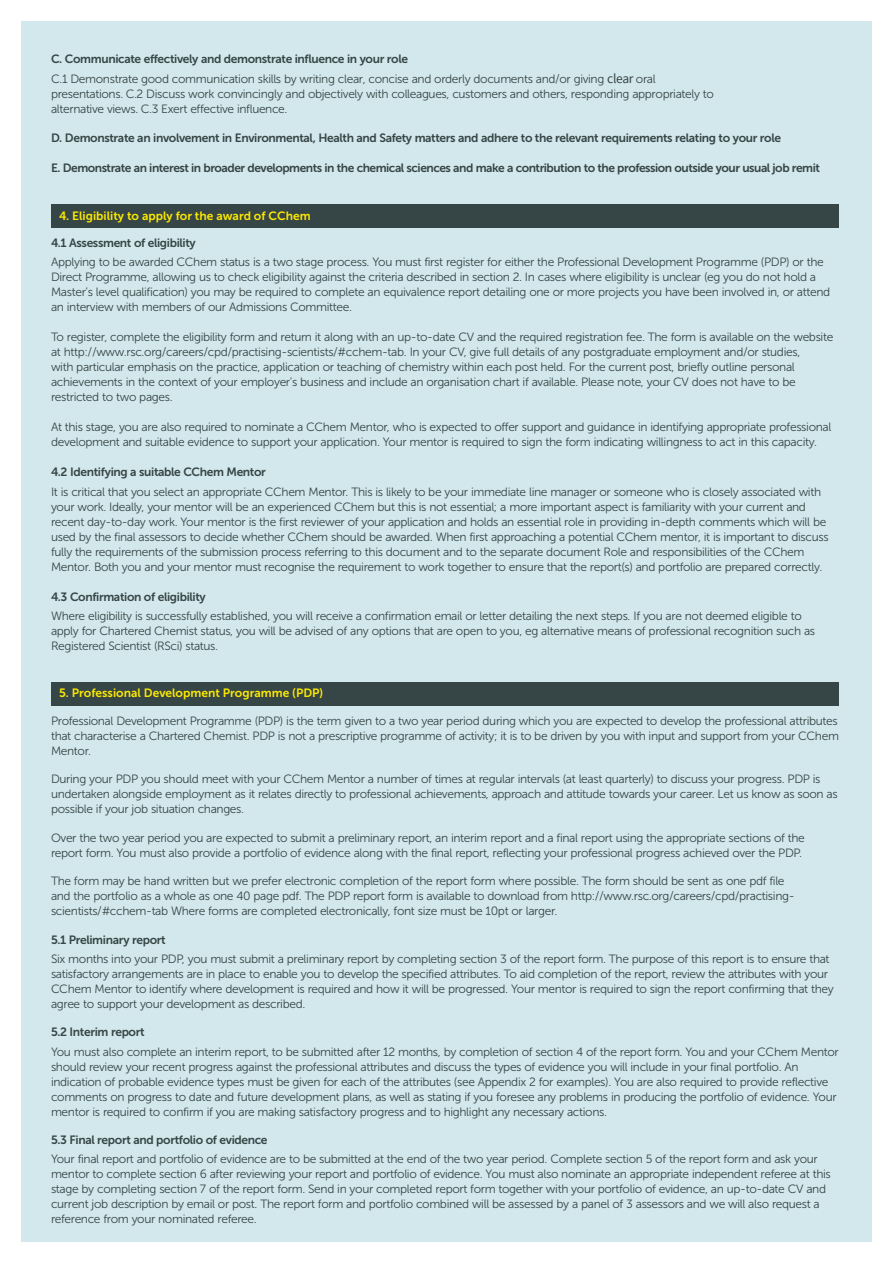
<style>
.page{position:relative;width:893px;height:1263px;background:#fff}
.page>*{position:absolute;margin:0;border:0;box-sizing:border-box;transform-origin:0 0}
.t1{font:12px/15px "Museo Sans 300";letter-spacing:-.03em;color:#364546}
.t2{font:12px "Museo Sans 700";letter-spacing:-.03em;color:#364546}
.t3{font:12px "Museo Sans 700";color:#fcea00}
.s1{font-family:"Source Sans Pro";font-size:13.5px}
</style>
<div class="page">
<div style="left:21px;top:21px;width:851px;height:1221px;background:#d3e8ec"></div>
<div style="left:51px;top:204px;width:787px;height:24px;background:#364546"></div>
<div style="left:51px;top:682px;width:787px;height:23px;background:#364546"></div>
<p class="t2" style="left:51px;top:52px;width:359px">C. Communicate effectively and demonstrate influence in your role</p>
<p class="t1" style="left:51px;top:71px;width:664px;line-height:15.6px">C.1 Demonstrate good communication skills by writing clear, concise and orderly documents and/or giving <span class="s1">clear</span> oral presentations. C.2 Discuss work convincingly and objectively with colleagues, customers and others, responding appropriately to</p>
<p class="t1" style="left:51px;top:101px;width:238px">alternative views. C.3 Exert effective influence.</p>
<p class="t2" style="left:51px;top:131px;width:732px">D. Demonstrate an involvement in Environmental, Health and Safety matters and adhere to the relevant requirements relating to your role</p>
<p class="t2" style="left:51px;top:161px;width:770px">E. Demonstrate an interest in broader developments in the chemical sciences and make a contribution to the profession outside your usual job remit</p>
<p class="t3" style="left:59px;top:209px;width:253px">4. Eligibility to apply for the award of CChem</p>
<p class="t2" style="left:51px;top:236px;width:146px">4.1 Assessment of eligibility</p>
<p class="t1" style="left:51px;top:255px;width:781px">Applying to be awarded CChem status is a two stage process. You must first register for either the Professional Development Programme (PDP) or the Direct Programme, allowing us to check eligibility against the criteria described in section 2. In cases where eligibility is unclear (eg you do not hold a Master’s level qualification) you may be required to complete an equivalence report detailing one or more projects you have been involved in, or attend an interview with members of our Admissions Committee.</p>
<p class="t1" style="left:51px;top:330px;width:784px">To register, complete the eligibility form and return it along with an up-to-date CV and the required registration fee. The form is available on the website at http://www.rsc.org/careers/cpd/practising-scientists/#cchem-tab. In your CV, give full details of any postgraduate employment and/or studies,<br>with particular emphasis on the practice, application or teaching of chemistry within each post held. For the current post, briefly outline personal achievements in the context of your employer’s business and include an organisation chart if available. Please note, your CV does not have to be restricted to two pages.</p>
<p class="t1" style="left:51px;top:420px;width:782px">At this stage, you are also required to nominate a CChem Mentor, who is expected to offer support and guidance in identifying appropriate professional development and suitable evidence to support your application. Your mentor is required to sign the form indicating willingness to act in this capacity.</p>
<p class="t2" style="left:51px;top:465px;width:216px">4.2 Identifying a suitable CChem Mentor</p>
<p class="t1" style="left:51px;top:484px;width:779px">It is critical that you select an appropriate CChem Mentor. This is likely to be your immediate line manager or someone who is closely associated with your work. Ideally, your mentor will be an experienced CChem but this is not essential; a more important aspect is familiarity with your current and recent day-to-day work. Your mentor is the first reviewer of your application and holds an essential role in providing in-depth comments which will be used by the final assessors to decide whether CChem should be awarded. When first approaching a potential CChem mentor, it is important to discuss fully the requirements of the submission process referring to this document and to the separate document Role and responsibilities of the CChem Mentor. Both you and your mentor must recognise the requirement to work together to ensure that the report(s) and portfolio are prepared correctly.</p>
<p class="t2" style="left:51px;top:590px;width:156px">4.3 Confirmation of eligibility</p>
<p class="t1" style="left:51px;top:608px;width:766px">Where eligibility is successfully established, you will receive a confirmation email or letter detailing the next steps. If you are not deemed eligible to apply for Chartered Chemist status, you will be advised of any options that are open to you, eg alternative means of professional recognition such as<br>Registered Scientist (RSci) status.</p>
<p class="t3" style="left:59px;top:686px;width:266px">5. Professional Development Programme (PDP)</p>
<p class="t1" style="left:51px;top:713px;width:789px;text-align:justify">Professional Development Programme (PDP) is the term given to a two year period during which you are expected to develop the professional attributes that characterise a Chartered Chemist. PDP is not a prescriptive programme of activity; it is to be driven by you with input and support from your CChem Mentor.</p>
<p class="t1" style="left:51px;top:772px;width:788px">During your PDP you should meet with your CChem Mentor a number of times at regular intervals (at least quarterly) to discuss your progress. PDP is undertaken alongside employment as it relates directly to professional achievements, approach and attitude towards your career. Let us know as soon as possible if your job situation changes.</p>
<p class="t1" style="left:51px;top:830px;width:755px">Over the two year period you are expected to submit a preliminary report, an interim report and a final report using the appropriate sections of the report form. You must also provide a portfolio of evidence along with the final report, reflecting your professional progress achieved over the PDP.</p>
<p class="t1" style="left:51px;top:874px;width:745px">The form may be hand written but we prefer electronic completion of the report form where possible. The form should be sent as one pdf file and the portfolio as a whole as one 40 page pdf. The PDP report form is available to download from http://www.rsc.org/careers/cpd/practising&shy;scientists/#cchem-tab Where forms are completed electronically, font size must be 10pt or larger.</p>
<p class="t2" style="left:51px;top:933px;width:116px">5.1 Preliminary report</p>
<p class="t1" style="left:51px;top:951px;width:784px">Six months into your PDP, you must submit a preliminary report by completing section 3 of the report form. The purpose of this report is to ensure that satisfactory arrangements are in place to enable you to develop the specified attributes. To aid completion of the report, review the attributes with your CChem Mentor to identify where development is required and how it will be progressed. Your mentor is required to sign the report confirming that they agree to support your development as described.</p>
<p class="t2" style="left:51px;top:1025px;width:95px">5.2 Interim report</p>
<p class="t1" style="left:51px;top:1044px;width:789px">You must also complete an interim report, to be submitted after 12 months, by completion of section 4 of the report form. You and your CChem Mentor should review your recent progress against the professional attributes and discuss the types of evidence you will include in your final portfolio. An indication of probable evidence types must be given for each of the attributes (see Appendix 2 for examples). You are also required to provide reflective comments on progress to date and future development plans, as well as stating if you foresee any problems in producing the portfolio of evidence. Your mentor is required to confirm if you are making satisfactory progress and to highlight any necessary actions.</p>
<p class="t2" style="left:51px;top:1133px;width:218px">5.3 Final report and portfolio of evidence</p>
<p class="t1" style="left:51px;top:1152px;width:781px">Your final report and portfolio of evidence are to be submitted at the end of the two year period. Complete section 5 of the report form and ask your mentor to complete section 6 after reviewing your report and portfolio of evidence. You must also nominate an appropriate independent referee at this stage by completing section 7 of the report form. Send in your completed report form together with your portfolio of evidence, an up-to-date CV and current job description by email or post. The report form and portfolio combined will be assessed by a panel of 3 assessors and we will also request a reference from your nominated referee.</p>
</div>
